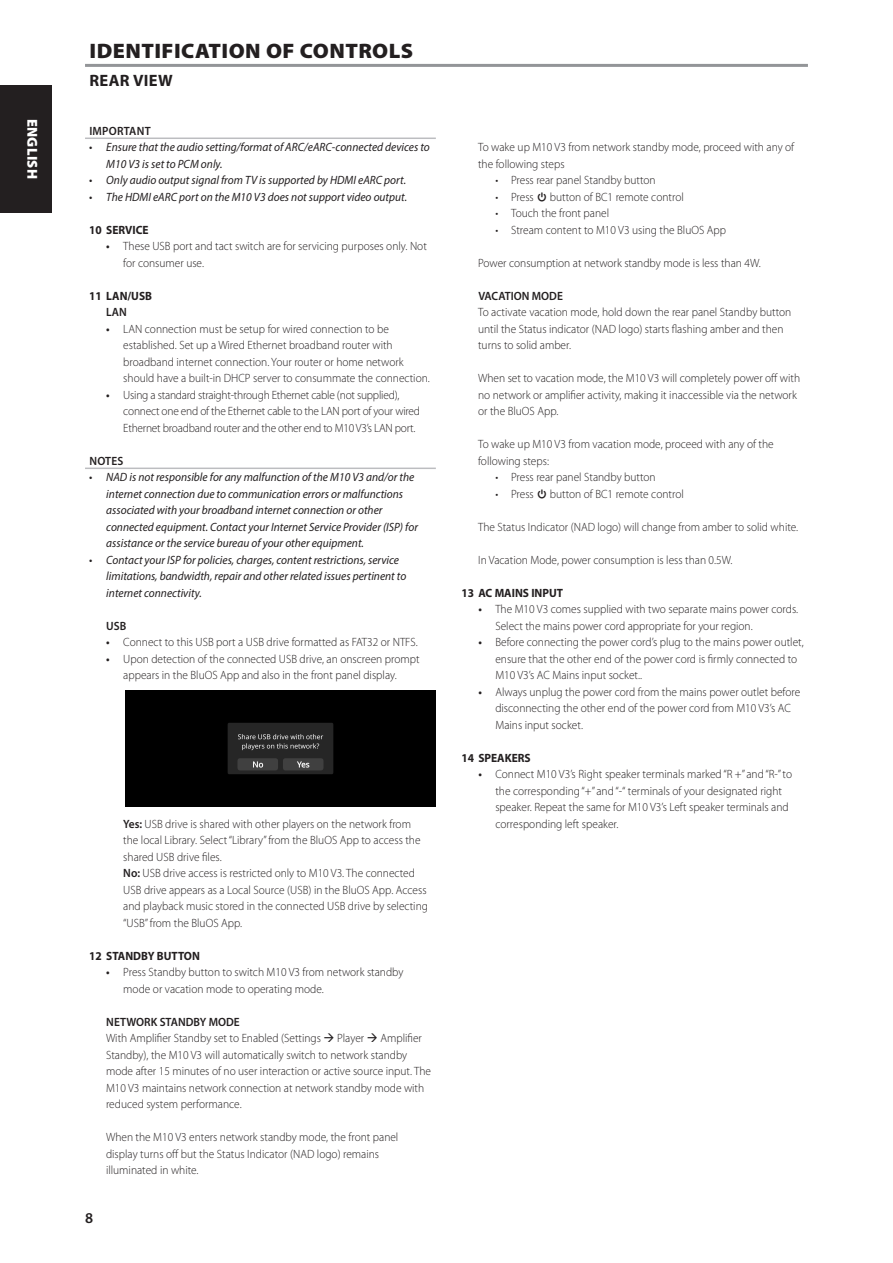
<style>
.page{position:relative;width:893px;height:1263px;background:#fff}
.page>*{position:absolute;margin:0;border:0;box-sizing:border-box;transform-origin:0 0}
.Body_copy_-_header_-_chapter{font:900 21px "Myriad Pro";letter-spacing:.02em;color:#231f20;scale:1.05 1}
.Body_copy_-_header_-_section{font:700 16.5px "Myriad Pro";letter-spacing:.02em;color:#231f20}
.t1{font:600 15px "Myriad Pro";color:#231f20}
.t2{font:900 14.4px "Myriad Pro";letter-spacing:.02em;color:#fff}
.Body_copy_-_indent_2_-_bold_tab{font:300 12px/16.5px "Myriad Pro";color:#231f20;scale:.95 1}
.Body_copy_-_note{font:italic 12px/16.5px "Myriad Pro";color:#231f20;scale:.95 1}
.Body_copy_-_indent_2_-_bold_colon{font:300 12px/16.5px "Myriad Pro";color:#231f20;scale:.95 1}
.Body_copy_-_indent_2{font:300 12px "Myriad Pro";color:#231f20;scale:.95 1}
.Body_copy_-_indent_2_-_bold_tab-2{font:300 12px/16.5px "Myriad Pro";letter-spacing:-.02em;color:#231f20;scale:.95 1}
.Body_copy_-_indent_1_-_bold_tab_colon{font:700 12px "Myriad Pro";color:#231f20;scale:.95 1}
.Body_copy_-_indent_2_-_bold_tab-3{font:600 12px "Myriad Pro";color:#231f20;scale:.95 1}
.Body_copy_-_note_header{font:600 12px "Myriad Pro";letter-spacing:.02em;color:#231f20;scale:.95 1}
.s1{font-weight:600}
</style>
<div class="page">
<div style="left:0;top:85px;width:51px;height:128px;background:#231f20"></div>
<hr style="left:85px;top:138px;width:351px;height:1px;background:#bcbdc0">
<hr style="left:85px;top:468px;width:351px;height:1px;background:#bcbdc0">
<hr style="left:85px;top:64px;width:723px;height:3px;background:#939598">
<img style="left:125px;top:690px;width:311px;height:117px">
<p class="t2" style="left:40px;top:119px;width:62px;rotate:90deg">ENGLISH</p>
<p class="Body_copy_-_header_-_chapter" style="left:90px;top:39px;width:310px">IDENTIFICATION OF CONTROLS</p>
<p class="Body_copy_-_header_-_section" style="left:89px;top:70px;width:85px">REAR VIEW</p>
<p class="Body_copy_-_note_header" style="left:89px;top:123px;width:66px">IMPORTANT</p>
<p class="Body_copy_-_note" style="left:106px;top:139px;width:342px;text-indent:-17px">• Ensure that the audio setting/format of ARC/eARC-connected devices to<br>M10 V3 is set to PCM only.</p>
<p class="Body_copy_-_note" style="left:89px;top:172px;width:335px">• Only audio output signal from TV is supported by HDMI eARC port.</p>
<p class="Body_copy_-_note" style="left:89px;top:188px;width:336px">• The HDMI eARC port on the M10 V3 does not support video output.</p>
<p class="Body_copy_-_indent_1_-_bold_tab_colon" style="left:89px;top:222px;width:64px">10 SERVICE</p>
<p class="Body_copy_-_indent_2_-_bold_tab" style="left:123px;top:238px;width:321px;text-indent:-17px"><span class="s1">•</span> These USB port and tact switch are for servicing purposes only. Not for consumer use.</p>
<p class="Body_copy_-_indent_1_-_bold_tab_colon" style="left:89px;top:288px;width:68px">11 LAN/USB</p>
<p class="Body_copy_-_indent_2_-_bold_tab-3" style="left:106px;top:304px;width:23px">LAN</p>
<p class="Body_copy_-_indent_2_-_bold_tab" style="left:123px;top:320px;width:324px;text-indent:-17px"><span class="s1">•</span> LAN connection must be setup for wired connection to be established. Set up a Wired Ethernet broadband router with broadband internet connection. Your router or home network should have a built-in DHCP server to consummate the connection.</p>
<p class="Body_copy_-_indent_2_-_bold_tab-2" style="left:123px;top:386px;width:314px;text-indent:-17px"><span class="s1">•</span> Using a standard straight-through Ethernet cable (not supplied), connect one end of the Ethernet cable to the LAN port of your wired<br>Ethernet broadband router and the other end to M10 V3’s LAN port.</p>
<p class="Body_copy_-_note_header" style="left:89px;top:453px;width:37px">NOTES</p>
<p class="Body_copy_-_note" style="left:106px;top:469px;width:330px;text-indent:-17px">• NAD is not responsible for any malfunction of the M10 V3 and/or the internet connection due to communication errors or malfunctions associated with your broadband internet connection or other connected equipment. Contact your Internet Service Provider (ISP) for assistance or the service bureau of your other equipment.</p>
<p class="Body_copy_-_note" style="left:106px;top:551px;width:317px;text-indent:-17px">• Contact your ISP for policies, charges, content restrictions, service limitations, bandwidth, repair and other related issues pertinent to internet connectivity.</p>
<p class="Body_copy_-_indent_2_-_bold_tab-3" style="left:106px;top:618px;width:23px">USB</p>
<p class="Body_copy_-_indent_2_-_bold_tab" style="left:106px;top:634px;width:329px"><span class="s1">•</span> Connect to this USB port a USB drive formatted as FAT32 or NTFS.</p>
<p class="Body_copy_-_indent_2_-_bold_tab" style="left:106px;top:650px;width:331px;text-align:center"><span class="s1">•</span> Upon detection of the connected USB drive, an onscreen prompt appears in the BluOS App and also in the front panel display.</p>
<p class="Body_copy_-_indent_2_-_bold_colon" style="left:123px;top:815px;width:314px"><span class="s1">Yes:</span> USB drive is shared with other players on the network from the local Library. Select “Library” from the BluOS App to access the shared USB drive files.</p>
<p class="Body_copy_-_indent_2_-_bold_colon" style="left:123px;top:865px;width:322px"><span class="s1">No:</span> USB drive access is restricted only to M10 V3. The connected USB drive appears as a Local Source (USB) in the BluOS App. Access and playback music stored in the connected USB drive by selecting “USB” from the BluOS App.</p>
<p class="Body_copy_-_indent_1_-_bold_tab_colon" style="left:89px;top:948px;width:118px">12 STANDBY BUTTON</p>
<p class="Body_copy_-_indent_2_-_bold_tab" style="left:123px;top:964px;width:296px;text-indent:-17px"><span class="s1">•</span> Press Standby button to switch M10 V3 from network standby mode or vacation mode to operating mode.</p>
<p class="Body_copy_-_indent_2_-_bold_tab-3" style="left:106px;top:1014px;width:142px">NETWORK STANDBY MODE</p>
<p class="Body_copy_-_indent_2_-_bold_tab" style="left:106px;top:1030px;width:344px">With Amplifier Standby set to Enabled (Settings → Player → Amplifier Standby), the M10 V3 will automatically switch to network standby mode after 15 minutes of no user interaction or active source input. The M10 V3 maintains network connection at network standby mode with reduced system performance.</p>
<p class="Body_copy_-_indent_2_-_bold_tab" style="left:106px;top:1129px;width:309px">When the M10 V3 enters network standby mode, the front panel display turns off but the Status Indicator (NAD logo) remains illuminated in white.</p>
<p class="t1" style="left:85px;top:1208px;width:10px">8</p>
<p class="Body_copy_-_indent_2_-_bold_tab" style="left:478px;top:139px;width:334px">To wake up M10 V3 from network standby mode, proceed with any of the following steps</p>
<p class="Body_copy_-_indent_2" style="left:495px;top:173px;width:170px">• Press rear panel Standby button</p>
<p class="Body_copy_-_indent_2" style="left:495px;top:190px;width:200px">• Press □ button of BC1 remote control</p>
<p class="Body_copy_-_indent_2" style="left:495px;top:206px;width:121px">• Touch the front panel</p>
<p class="Body_copy_-_indent_2" style="left:495px;top:223px;width:244px">• Stream content to M10 V3 using the BluOS App</p>
<p class="Body_copy_-_indent_2_-_bold_tab" style="left:478px;top:254px;width:299px">Power consumption at network standby mode is less than 4W.</p>
<p class="Body_copy_-_indent_2_-_bold_tab-3" style="left:478px;top:288px;width:90px">VACATION MODE</p>
<p class="Body_copy_-_indent_2_-_bold_tab" style="left:478px;top:304px;width:331px">To activate vacation mode, hold down the rear panel Standby button until the Status indicator (NAD logo) starts flashing amber and then turns to solid amber.</p>
<p class="Body_copy_-_indent_2_-_bold_tab" style="left:478px;top:370px;width:341px">When set to vacation mode, the M10 V3 will completely power off with no network or amplifier activity, making it inaccessible via the network or the BluOS App.</p>
<p class="Body_copy_-_indent_2_-_bold_tab" style="left:478px;top:436px;width:313px">To wake up M10 V3 from vacation mode, proceed with any of the following steps:</p>
<p class="Body_copy_-_indent_2" style="left:495px;top:470px;width:170px">• Press rear panel Standby button</p>
<p class="Body_copy_-_indent_2" style="left:495px;top:487px;width:200px">• Press □ button of BC1 remote control</p>
<p class="Body_copy_-_indent_2_-_bold_tab" style="left:478px;top:518px;width:338px">The Status Indicator (NAD logo) will change from amber to solid white.</p>
<p class="Body_copy_-_indent_2_-_bold_tab" style="left:478px;top:551px;width:269px">In Vacation Mode, power consumption is less than 0.5W.</p>
<p class="Body_copy_-_indent_1_-_bold_tab_colon" style="left:461px;top:585px;width:109px">13 AC MAINS INPUT</p>
<p class="Body_copy_-_indent_2_-_bold_tab" style="left:495px;top:601px;width:320px;text-indent:-17px"><span class="s1">•</span> The M10 V3 comes supplied with two separate mains power cords.<br>Select the mains power cord appropriate for your region.</p>
<p class="Body_copy_-_indent_2_-_bold_tab" style="left:495px;top:634px;width:326px;text-indent:-17px"><span class="s1">•</span> Before connecting the power cord’s plug to the mains power outlet, ensure that the other end of the power cord is firmly connected to<br>M10 V3’s AC Mains input socket..</p>
<p class="Body_copy_-_indent_2_-_bold_tab" style="left:495px;top:683px;width:322px;text-indent:-17px"><span class="s1">•</span> Always unplug the power cord from the mains power outlet before disconnecting the other end of the power cord from M10 V3’s AC<br>Mains input socket.</p>
<p class="Body_copy_-_indent_1_-_bold_tab_colon" style="left:461px;top:750px;width:75px">14 SPEAKERS</p>
<p class="Body_copy_-_indent_2_-_bold_tab" style="left:495px;top:766px;width:314px;text-indent:-17px"><span class="s1">•</span> Connect M10 V3’s Right speaker terminals marked “R +” and “R-” to the corresponding “+” and “-“ terminals of your designated right speaker. Repeat the same for M10 V3’s Left speaker terminals and corresponding left speaker.</p>
</div>
